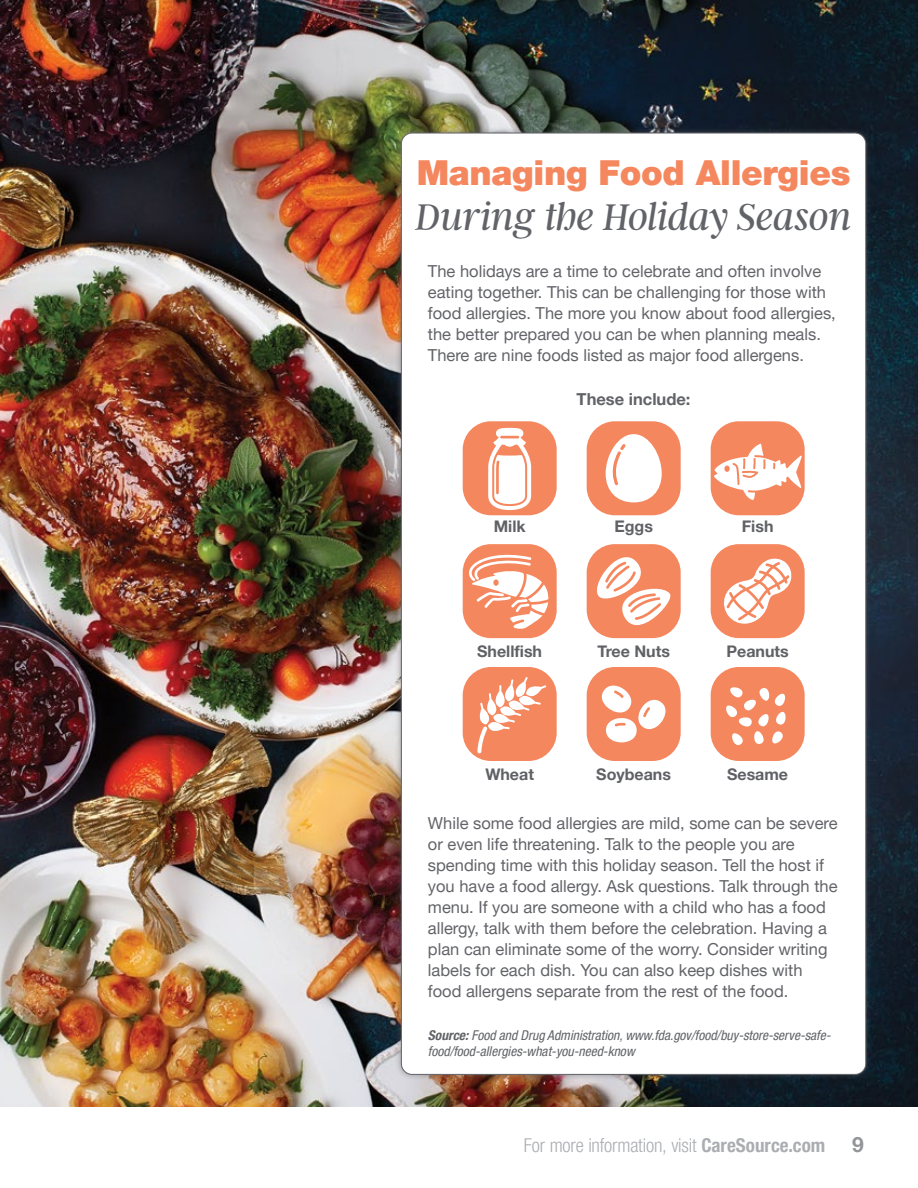
<style>
.page{position:relative;width:918px;height:1188px;background:#fff}
.page>*{position:absolute;margin:0;border:0;box-sizing:border-box;transform-origin:0 0}
.t1{font:italic 300 41.25px "Argent CF";letter-spacing:-.01em;color:#626368}
.t2{font:900 34.5px "Helvetica Neue LT Pro";letter-spacing:-.01em;color:#f5875f}
.t3{font:700 21px "Helvetica Neue LT Pro";color:#939598}
.t4{font:300 condensed 19.05px "Helvetica Neue LT Pro";letter-spacing:-.005em;color:#aaadb1}
.t5{font:16.5px/21px "Helvetica Neue LT Pro";color:#626368}
.t6{font:700 16.5px "Helvetica Neue LT Pro";color:#626368}
.t7{font:700 16.05px "Helvetica Neue LT Pro";color:#606165}
.t8{font:italic condensed 13.5px/16.2px "Helvetica Neue LT Pro";color:#626368}
.s1{font-weight:700}
</style>
<div class="page">
<img style="left:0;top:0;width:918px;height:1107px">
<div style="left:395px;top:127px;width:477px;height:954px;background:#626368;opacity:.5"></div>
<div style="left:401px;top:133px;width:465px;height:941px;background:#fff;border-radius:11px"></div>
<div style="left:711px;top:544px;width:94px;height:94px;background:#f5875f;border-radius:28px"></div>
<svg style="left:724px;top:558px;width:68px;height:66px"></svg>
<div style="left:463px;top:421px;width:94px;height:94px;background:#f5875f;border-radius:28px"></div>
<svg style="left:488px;top:428px;width:43px;height:82px"></svg>
<div style="left:463px;top:544px;width:94px;height:94px;background:#f5875f;border-radius:28px"></div>
<svg style="left:469px;top:551px;width:79px;height:78px"></svg>
<div style="left:711px;top:667px;width:94px;height:94px;background:#f5875f;border-radius:28px"></div>
<svg style="left:726px;top:687px;width:60px;height:58px"></svg>
<div style="left:587px;top:421px;width:94px;height:94px;background:#f5875f;border-radius:28px"></div>
<svg style="left:606px;top:434px;width:56px;height:68px"></svg>
<div style="left:463px;top:667px;width:94px;height:94px;background:#f5875f;border-radius:28px"></div>
<svg style="left:477px;top:677px;width:69px;height:76px"></svg>
<div style="left:587px;top:544px;width:94px;height:94px;background:#f5875f;border-radius:28px"></div>
<svg style="left:597px;top:557px;width:74px;height:68px"></svg>
<div style="left:711px;top:421px;width:94px;height:94px;background:#f5875f;border-radius:28px"></div>
<svg style="left:714px;top:444px;width:88px;height:56px"></svg>
<div style="left:587px;top:667px;width:94px;height:94px;background:#f5875f;border-radius:28px"></div>
<svg style="left:601px;top:685px;width:65px;height:57px"></svg>
<h2 class="t2" style="left:417px;top:152px;width:435px">Managing Food Allergies</h2>
<h2 class="t1" style="left:415px;top:196px;width:438px">During the Holiday Season</h2>
<p class="t5" style="left:428px;top:260px;width:409px">The holidays are a time to celebrate and often involve eating together. This can be challenging for those with food allergies. The more you know about food allergies, the better prepared you can be when planning meals.<br>There are nine foods listed as major food allergens.</p>
<p class="t6" style="left:577px;top:389px;width:115px">These include:</p>
<p class="t7" style="left:494px;top:517px;width:33px">Milk</p>
<p class="t7" style="left:614px;top:517px;width:40px">Eggs</p>
<p class="t7" style="left:742px;top:517px;width:33px">Fish</p>
<p class="t7" style="left:477px;top:641px;width:66px">Shellfish</p>
<p class="t7" style="left:597px;top:641px;width:74px">Tree Nuts</p>
<p class="t7" style="left:727px;top:641px;width:64px">Peanuts</p>
<p class="t7" style="left:485px;top:764px;width:50px">Wheat</p>
<p class="t7" style="left:596px;top:764px;width:76px">Soybeans</p>
<p class="t7" style="left:727px;top:764px;width:63px">Sesame</p>
<p class="t5" style="left:428px;top:812px;width:411px">While some food allergies are mild, some can be severe or even life threatening. Talk to the people you are spending time with this holiday season. Tell the host if you have a food allergy. Ask questions. Talk through the menu. If you are someone with a child who has a food allergy, talk with them before the celebration. Having a plan can eliminate some of the worry. Consider writing labels for each dish. You can also keep dishes with food allergens separate from the rest of the food.</p>
<p class="t8" style="left:428px;top:1027px;width:404px"><span class="s1">Source:</span> Food and Drug Administration, www.fda.gov/food/buy-store-serve-safe&shy;food/food-allergies-what-you-need-know</p>
<p class="t4" style="left:524px;top:1134px;width:303px">For more information, visit <span class="s1">CareSource.com</span></p>
<p class="t3" style="left:852px;top:1132px;width:13px">9</p>
</div>
